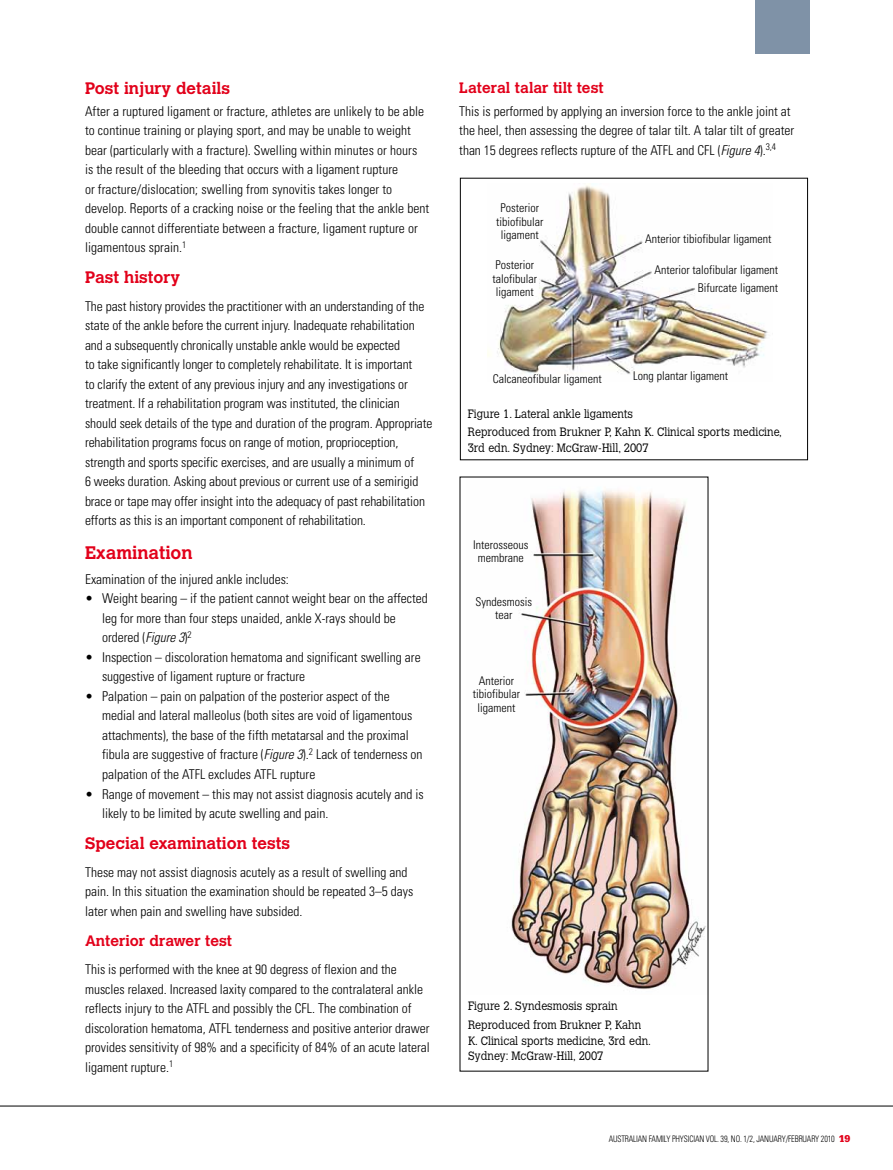
<style>
.page{position:relative;width:893px;height:1170px;background:#fff}
.page>*{position:absolute;margin:0;border:0;box-sizing:border-box;transform-origin:0 0}
.t1{font:700 18px "Calvert";color:#e2001a}
.t2{font:700 16.5px "Calvert";color:#e2001a}
.t3{font:700 15px "Calvert";color:#e2001a}
.t4{font:300 condensed 13.5px/19.5px "Univers LT";color:#000}
.t5{font:300 condensed 12px/13.5px "Univers LT";color:#000;text-align:center}
.t6{font:300 12px/18.8px "Calvert";color:#000;scale:.9 1}
.t7{font:300 condensed 9px "Univers LT";letter-spacing:-.015em;color:#000;scale:.9 1}
.s1{font-style:italic}
.s2{font-family:"Serifa LT";font-weight:900;font-stretch:normal;font-size:10.5px;color:#e2001a}
</style>
<div class="page">
<div style="left:755px;top:0;width:54px;height:54px;background:#7f92a7"></div>
<svg style="left:0;top:621px;width:893px;height:485px"></svg>
<div style="left:460px;top:477px;width:248px;height:593px;background:#fff"></div>
<img style="left:511px;top:488px;width:195px;height:502px">
<img style="left:488px;top:185px;width:280px;height:189px">
<div style="left:460px;top:178px;width:348px;height:282px;border:1px solid #000"></div>
<p class="t2" style="left:85px;top:78px;width:146px">Post injury details</p>
<p class="t4" style="left:85px;top:101px;width:346px">After a ruptured ligament or fracture, athletes are unlikely to be able to continue training or playing sport, and may be unable to weight bear (particularly with a fracture). Swelling within minutes or hours<br>is the result of the bleeding that occurs with a ligament rupture<br>or fracture/dislocation; swelling from synovitis takes longer to develop. Reports of a cracking noise or the feeling that the ankle bent double cannot differentiate between a fracture, ligament rupture or ligamentous sprain.<sup>1</sup></p>
<p class="t2" style="left:85px;top:267px;width:96px">Past history</p>
<p class="t4" style="left:85px;top:296px;width:349px">The past history provides the practitioner with an understanding of the state of the ankle before the current injury. I nadequate rehabilitation and a subsequently chronically unstable ankle would be expected<br>to take significantly longer to completely rehabilitate. It is important<br>to clarify the extent of any previous injury and any investigations or treatment. If a rehabilitation program was instituted, the clinician should seek details of the type and duration of the program. Appropriate rehabilitation programs focus on range of motion, proprioception, strength and sports specific exercises, and are usually a minimum of<br>6 weeks duration. Asking about previous or current use of a semirigid brace or tape may offer insight into the adequacy of past rehabilitation efforts as this is an important component of rehabilitation.</p>
<h1 class="t1" style="left:85px;top:541px;width:109px">Examination</h1>
<p class="t4" style="left:85px;top:569px;width:205px">Examination of the injured ankle includes:</p>
<p class="t4" style="left:102px;top:589px;width:327px;text-indent:-17px">• Weight bearing – if the patient cannot weight bear on the affected leg for more than four steps unaided, ankle X-rays should be ordered (<span class="s1">Figure 3</span>)<sup>2</sup></p>
<p class="t4" style="left:102px;top:647px;width:320px;text-indent:-17px">• Inspection – discoloration hematoma and significant swelling are suggestive of ligament rupture or fracture</p>
<p class="t4" style="left:102px;top:686px;width:322px;text-indent:-17px">• Palpation – pain on palpation of the posterior aspect of the medial and lateral malleolus (both sites are void of ligamentous attachments), the base of the fifth metatarsal and the proximal fibula are suggestive of fracture (<span class="s1">Figure 3</span>).<sup>2</sup> Lack of tenderness on palpation of the ATFL excludes ATFL rupture</p>
<p class="t4" style="left:102px;top:784px;width:323px;text-indent:-17px">• Range of movement – this may not assist diagnosis acutely and is likely to be limited by acute swelling and pain.</p>
<p class="t2" style="left:85px;top:832px;width:207px">Special examination tests</p>
<p class="t4" style="left:85px;top:862px;width:330px">These may not assist diagnosis acutely as a result of swelling and pain. In this situation the examination should be repeated 3–5 days later when pain and swelling have subsided.</p>
<p class="t3" style="left:85px;top:931px;width:149px">Anterior drawer test</p>
<p class="t4" style="left:85px;top:959px;width:346px">This is performed with the knee at 90 degress of flexion and the muscles relaxed. I ncreased laxity compared to the contralateral ankle reflects injury to the ATFL and possibly the CFL. The combination of discoloration hematoma, ATFL tenderness and positive anterior drawer provides sensitivity of 98% and a specificity of 84% of an acute lateral ligament rupture.<sup>1</sup></p>
<p class="t3" style="left:459px;top:78px;width:146px">Lateral talar tilt test</p>
<p class="t4" style="left:459px;top:101px;width:337px">This is performed by applying an inversion force to the ankle joint at the heel, then assessing the degree of talar tilt. A talar tilt of greater than 15 degrees reflects rupture of the ATFL and CFL (<span class="s1">Figure 4</span>).<sup>3,4</sup></p>
<p class="t5" style="left:496px;top:201px;width:49px">Posterior tibiofibular ligament</p>
<p class="t5" style="left:492px;top:258px;width:46px;text-align:left">Posterior talofibular ligament</p>
<p class="t5" style="left:654px;top:263px;width:125px">Anterior talofibular ligament</p>
<p class="t5" style="left:645px;top:232px;width:128px">Anterior tibiofibular ligament</p>
<p class="t5" style="left:698px;top:281px;width:82px">Bifurcate ligament</p>
<p class="t5" style="left:493px;top:372px;width:110px">Calcaneofibular ligament</p>
<p class="t5" style="left:633px;top:369px;width:97px">Long plantar ligament</p>
<p class="t6" style="left:468px;top:404px;width:351px">Figure 1. Lateral ankle ligaments<br>Reproduced from Brukner P, Kahn K. Clinical sports medicine,</p>
<p class="t6" style="left:468px;top:439px;width:203px">3rd edn. Sydney: McGraw-Hill, 2007</p>
<p class="t5" style="left:473px;top:538px;width:57px">I nterosseous membrane</p>
<p class="t5" style="left:476px;top:594px;width:58px">Syndesmosis tear</p>
<p class="t5" style="left:473px;top:674px;width:49px">Anterior tibiofibular ligament</p>
<p class="t6" style="left:468px;top:996px;width:194px">Figure 2. Syndesmosis sprain<br>Reproduced from Brukner P, Kahn</p>
<p class="t6" style="left:468px;top:1032px;width:205px;line-height:15.8px">K. Clinical sports medicine, 3rd edn.<br>Sydney: McGraw-Hill, 2007</p>
<p class="t7" style="left:609px;top:1133px;width:270px">Australian Family Physician Vol. 39, No. 1/2, January/February 2010 <span class="s2">19</span></p>
</div>
